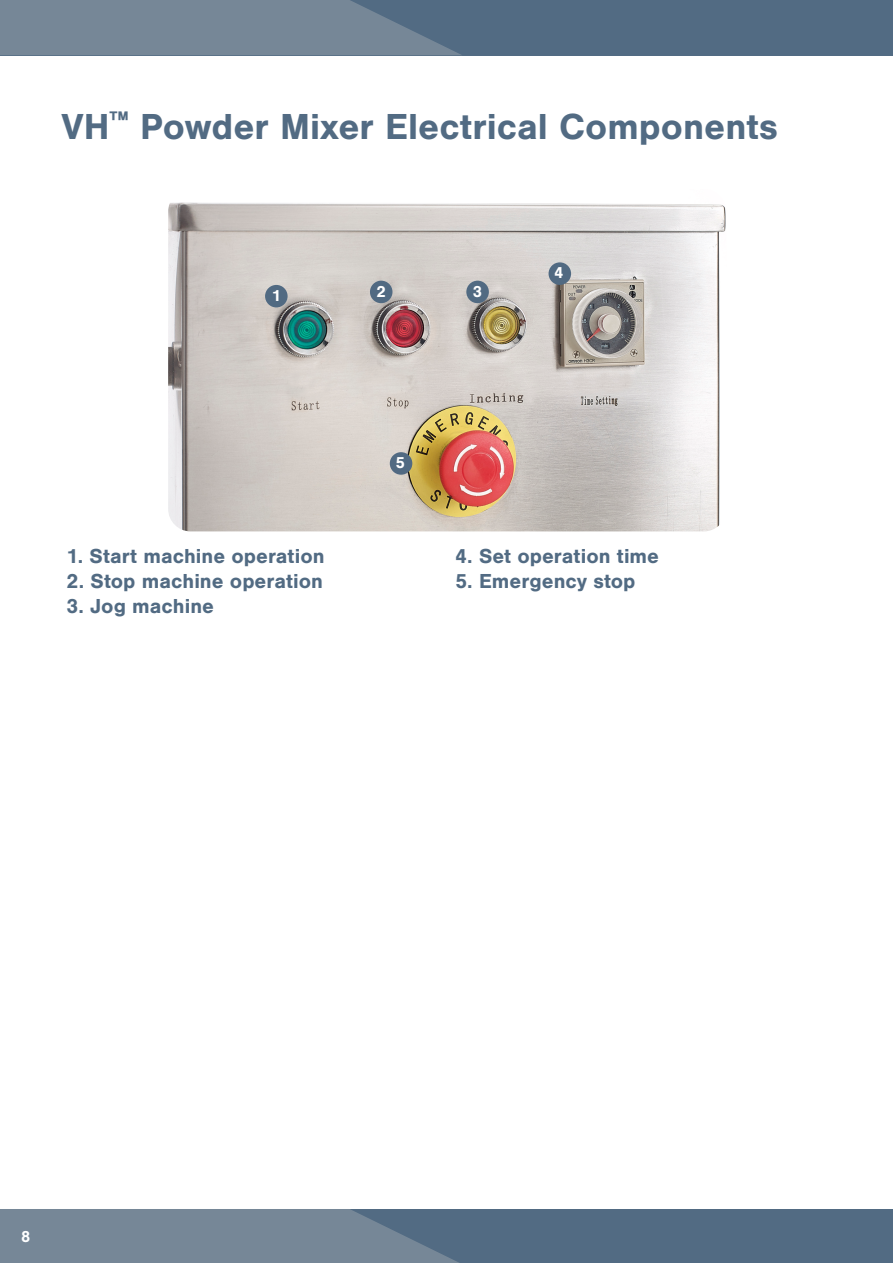
<style>
.page{position:relative;width:893px;height:1263px;background:#fff}
.page>*{position:absolute;margin:0;border:0;box-sizing:border-box;transform-origin:0 0}
.t1{font:700 37.5px "Nimbus San";color:#526b83}
.t2{font:700 21px "Nimbus San";color:#526b83}
.t3{font:700 16.5px "Nimbus San";color:#fff}
</style>
<div class="page">
<div style="left:0;top:0;width:893px;height:55px;background:#526b83"></div>
<svg style="left:0;top:0;width:461px;height:55px;background:#718394"></svg>
<div style="left:0;top:1209px;width:893px;height:54px;background:#526b83"></div>
<svg style="left:0;top:1209px;width:459px;height:54px;background:#718394"></svg>
<img style="left:168px;top:202px;width:558px;height:329px">
<div style="left:265px;top:285px;width:23px;height:22px;background:#516a82;border-radius:50%"></div>
<div style="left:370px;top:281px;width:22px;height:22px;background:#516a82;border-radius:50%"></div>
<div style="left:466px;top:281px;width:23px;height:22px;background:#516a82;border-radius:50%"></div>
<div style="left:549px;top:262px;width:22px;height:23px;background:#516a82;border-radius:50%"></div>
<div style="left:390px;top:452px;width:22px;height:23px;background:#516a82;border-radius:50%"></div>
<h1 class="t1" style="left:61px;top:105px;width:718px">VH<sup>™</sup> Powder Mixer Electrical Components</h1>
<p class="t3" style="left:272px;top:286px;width:11px">1</p>
<p class="t3" style="left:377px;top:282px;width:11px">2</p>
<p class="t3" style="left:473px;top:282px;width:11px">3</p>
<p class="t3" style="left:395px;top:453px;width:11px">5</p>
<p class="t3" style="left:554px;top:264px;width:11px">4</p>
<p class="t2" style="left:67px;top:544px;width:260px">1. Start machine operation</p>
<p class="t2" style="left:67px;top:569px;width:258px">2. Stop machine operation</p>
<p class="t2" style="left:67px;top:594px;width:149px">3. Jog machine</p>
<p class="t2" style="left:455px;top:544px;width:205px">4. Set operation time</p>
<p class="t2" style="left:455px;top:569px;width:182px">5. Emergency stop</p>
<p class="t3" style="left:21px;top:1227px;width:11px">8</p>
</div>
